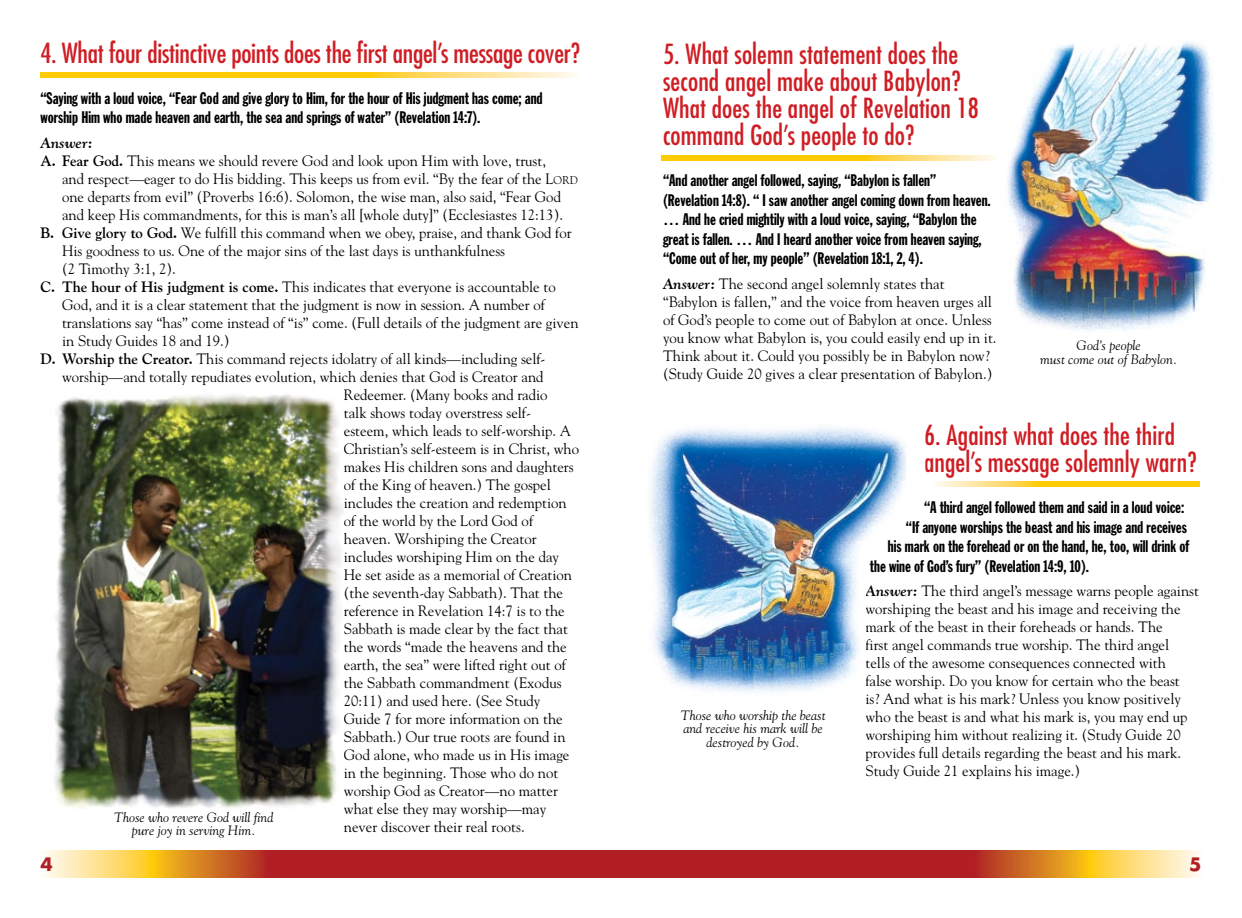
<style>
.page{position:relative;width:1242px;height:918px;background:#fff}
.page>*{position:absolute;margin:0;border:0;box-sizing:border-box;transform-origin:0 0}
.t1{font:condensed 27px/27px "Futura";letter-spacing:.005em;color:#cf1d24}
.t2{font:700 18px "Futura";color:#b01f23}
.t3{font:16.5px/19.5px "Franklin Gothic Extra Cond";color:#000}
.t4{font:15px/18px "Goudy";color:#000}
.t5{font:italic 700 15px "Goudy";color:#000}
.t6{font:italic 13.5px/13.5px "Goudy";color:#000;text-align:center}
.s1{font-weight:700}
.s2{font-style:inherit}
.s3{font-size:11.25px}
.s4{font-weight:700;font-style:italic}
</style>
<div class="page">
<svg style="left:46px;top:851px;width:1151px;height:27px;background:#c65436"></svg>
<svg style="left:40px;top:73px;width:536px;height:5px;background:#ffd338"></svg>
<img style="left:54px;top:394px;width:290px;height:414px">
<img style="left:1007px;top:41px;width:207px;height:289px">
<svg style="left:662px;top:155px;width:332px;height:5px;background:#ffd338"></svg>
<svg style="left:935px;top:482px;width:265px;height:5px"></svg>
<img style="left:650px;top:427px;width:256px;height:266px">
<h1 class="t1" style="left:40px;top:39px;width:541px">4. What four distinctive points does the first angel’s message cover?</h1>
<p class="t3" style="left:40px;top:88px;width:504px">“Saying with a loud voice, “Fear God and give glory to Him, for the hour of His judgment has come; and worship Him who made heaven and earth, the sea and springs of water” (Revelation 14:7).</p>
<p class="t5" style="left:40px;top:134px;width:54px">Answer:</p>
<p class="t4" style="left:40px;top:152px;width:507px"><span class="s1">A. Fear God.</span> This means we should revere God and look upon Him with love, trust,</p>
<p class="t4" style="left:62px;top:170px;width:517px">and respect—eager to do His bidding. This keeps us from evil. “By the fear of the <span class="s2">L</span><span class="s3">ord</span></p>
<p class="t4" style="left:62px;top:188px;width:501px">one departs from evil” (Proverbs 16:6). Solomon, the wise man, also said, “Fear God</p>
<p class="t4" style="left:62px;top:206px;width:502px">and keep His commandments, for this is man’s all [whole duty]” (Ecclesiastes 12:13).</p>
<p class="t4" style="left:40px;top:224px;width:533px"><span class="s1">B. Give glory to God.</span> We fulfill this command when we obey, praise, and thank God for</p>
<p class="t4" style="left:62px;top:242px;width:445px">His goodness to us. One of the major sins of the last days is unthankfulness</p>
<p class="t4" style="left:62px;top:260px;width:115px">(2 Timothy 3:1, 2).</p>
<p class="t4" style="left:40px;top:278px;width:517px"><span class="s1">C. The hour of His judgment is come.</span> This indicates that everyone is accountable to</p>
<p class="t4" style="left:62px;top:296px;width:484px">God, and it is a clear statement that the judgment is now in session. A number of</p>
<p class="t4" style="left:62px;top:314px;width:518px">translations say “has” come instead of “is” come. (Full details of the judgment are given</p>
<p class="t4" style="left:62px;top:332px;width:169px">in Study Guides 18 and 19.)</p>
<p class="t4" style="left:40px;top:350px;width:507px"><span class="s1">D. Worship the Creator.</span> This command rejects idolatry of all kinds—including self-</p>
<p class="t4" style="left:62px;top:368px;width:483px">worship—and totally repudiates evolution, which denies that God is Creator and</p>
<p class="t4" style="left:344px;top:386px;width:205px">Redeemer. (Many books and radio</p>
<p class="t4" style="left:344px;top:404px;width:189px">talk shows today overstress self-</p>
<p class="t4" style="left:344px;top:422px;width:229px">esteem, which leads to self-worship. A</p>
<p class="t4" style="left:344px;top:440px;width:237px">Christian’s self-esteem is in Christ, who</p>
<p class="t4" style="left:344px;top:458px;width:231px">makes His children sons and daughters</p>
<p class="t4" style="left:344px;top:476px;width:209px">of the King of heaven.) The gospel</p>
<p class="t4" style="left:344px;top:494px;width:224px">includes the creation and redemption</p>
<p class="t4" style="left:344px;top:512px;width:191px">of the world by the Lord God of</p>
<p class="t4" style="left:344px;top:530px;width:194px">heaven. Worshiping the Creator</p>
<p class="t4" style="left:344px;top:548px;width:217px">includes worshiping Him on the day</p>
<p class="t4" style="left:344px;top:566px;width:230px">He set aside as a memorial of Creation</p>
<p class="t4" style="left:344px;top:584px;width:221px">(the seventh-day Sabbath). That the</p>
<p class="t4" style="left:344px;top:602px;width:222px">reference in Revelation 14:7 is to the</p>
<p class="t4" style="left:344px;top:620px;width:226px">Sabbath is made clear by the fact that</p>
<p class="t4" style="left:344px;top:638px;width:224px">the words “made the heavens and the</p>
<p class="t4" style="left:344px;top:656px;width:224px">earth, the sea” were lifted right out of</p>
<p class="t4" style="left:344px;top:674px;width:219px">the Sabbath commandment (Exodus</p>
<p class="t4" style="left:344px;top:692px;width:198px">20:11) and used here. (See Study</p>
<p class="t4" style="left:344px;top:710px;width:220px">Guide 7 for more information on the</p>
<p class="t4" style="left:344px;top:728px;width:223px">Sabbath.) Our true roots are found in</p>
<p class="t4" style="left:344px;top:746px;width:227px">God alone, who made us in His image</p>
<p class="t4" style="left:344px;top:764px;width:216px">in the beginning. Those who do not</p>
<p class="t4" style="left:344px;top:782px;width:216px">worship God as Creator—no matter</p>
<p class="t4" style="left:344px;top:800px;width:204px">what else they may worship—may</p>
<p class="t4" style="left:344px;top:818px;width:182px">never discover their real roots.</p>
<p class="t6" style="left:114px;top:810px;width:161px">Those who revere God will find pure joy in serving Him.</p>
<h1 class="t1" style="left:663px;top:40px;width:318px">5. What solemn statement does the second angel make about Babylon?<br>What does the angel of Revelation 18 command God’s people to do?</h1>
<p class="t3" style="left:663px;top:171px;width:329px">“And another angel followed, saying, “Babylon is fallen” (Revelation 14:8). “ I saw another angel coming down from heaven. … And he cried mightily with a loud voice, saying, “Babylon the great is fallen. … And I heard another voice from heaven saying, “Come out of her, my people” (Revelation 18:1, 2, 4).</p>
<p class="t4" style="left:663px;top:275px;width:335px"><span class="s4">Answer:</span> The second angel solemnly states that “Babylon is fallen,” and the voice from heaven urges all of God’s people to come out of Babylon at once. Unless you know what Babylon is, you could easily end up in it.<br>Think about it. Could you possibly be in Babylon now? (Study Guide 20 gives a clear presentation of Babylon.)</p>
<p class="t6" style="left:1040px;top:338px;width:139px">God’s people<br>must come out of Babylon.</p>
<p class="t6" style="left:681px;top:708px;width:146px">Those who worship the beast and receive his mark will be destroyed by God.</p>
<h1 class="t1" style="left:924px;top:421px;width:274px">6. Against what does the third angel’s message solemnly warn?</h1>
<p class="t3" style="left:924px;top:498px;width:262px">“A third angel followed them and said in a loud voice:</p>
<p class="t3" style="left:906px;top:517px;width:282px">“If anyone worships the beast and his image and receives</p>
<p class="t3" style="left:888px;top:537px;width:303px">his mark on the forehead or on the hand, he, too, will drink of</p>
<p class="t3" style="left:870px;top:556px;width:221px">the wine of God’s fury” (Revelation 14:9, 10).</p>
<p class="t4" style="left:866px;top:582px;width:335px"><span class="s4">Answer:</span> The third angel’s message warns people against worshiping the beast and his image and receiving the mark of the beast in their foreheads or hands. The<br>first angel commands true worship. The third angel<br>tells of the awesome consequences connected with<br>false worship. Do you know for certain who the beast<br>is? And what is his mark? Unless you know positively who the beast is and what his mark is, you may end up worshiping him without realizing it. (Study Guide 20 provides full details regarding the beast and his mark.<br>Study Guide 21 explains his image.)</p>
<p class="t2" style="left:40px;top:852px;width:14px">4</p>
<p class="t2" style="left:1189px;top:852px;width:14px">5</p>
</div>
